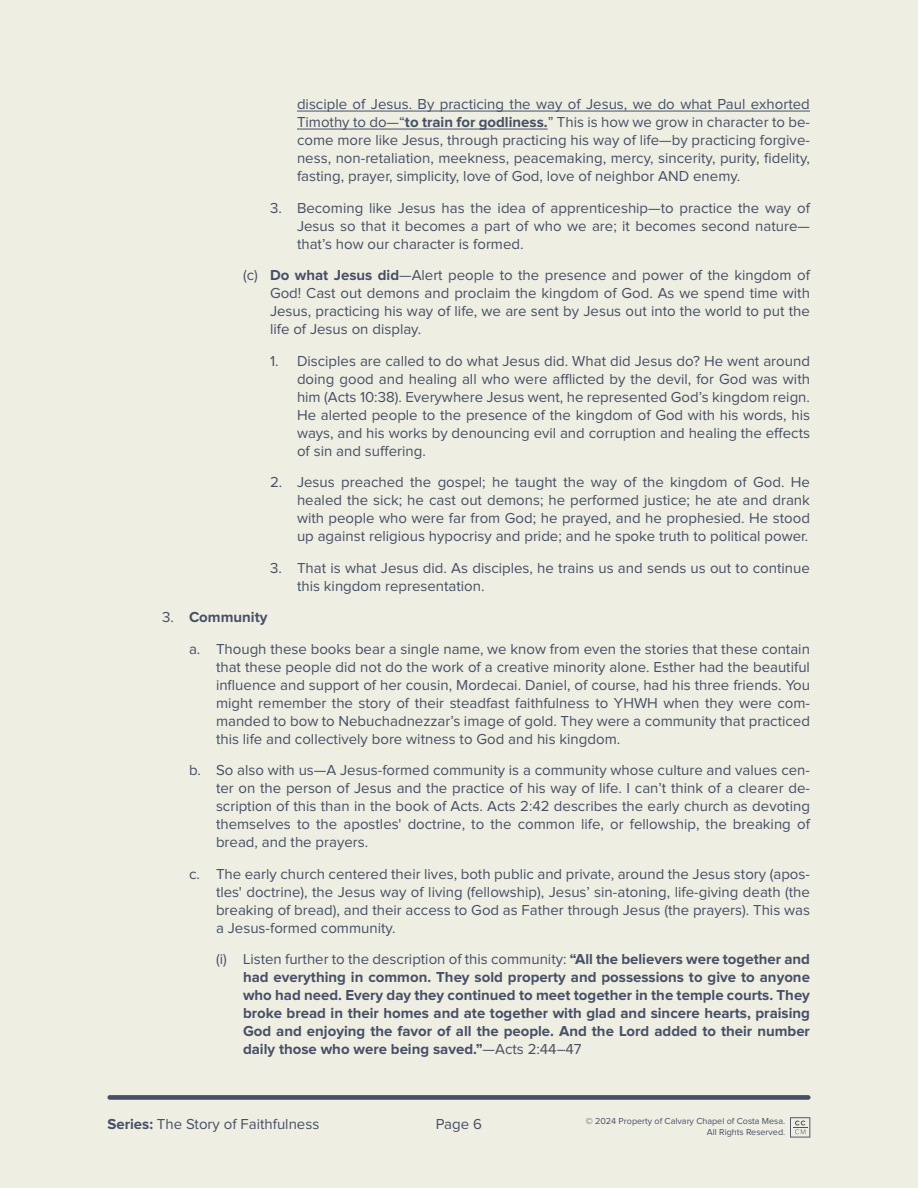
<style>
.page{position:relative;width:918px;height:1188px;background:#efeee3}
.page>*{position:absolute;margin:0;border:0;box-sizing:border-box;transform-origin:0 0}
.t1{font:15px/18px "Proxima Nova";color:#465066;text-align:justify}
.t2{font:700 15px/18px "Proxima Nova";color:#465066;text-align:justify}
.t3{font:15px "Proxima Nova";color:#475066}
.t4{font:9px/10.8px "Proxima Nova";color:#475066;text-align:right}
.s1{font-weight:700}
.s2{font-weight:400}
</style>
<div class="page">
<hr style="left:297px;top:111px;width:513px;height:1px;background:#465066">
<hr style="left:297px;top:129px;width:251px;height:1px;background:#465066">
<div style="left:107px;top:1095px;width:704px;height:5px;background:#475066;border-radius:2px"></div>
<svg style="left:790px;top:1117px;width:20px;height:21px"></svg>
<p class="t1" style="left:297px;top:95px;width:515px">disciple of Jesus. By practicing the way of Jesus, we do what Paul exhorted Timothy to do—“<span class="s1">to train for godliness.</span>” This is how we grow in character to be&shy;come more like Jesus, through practicing his way of life—by practicing forgive&shy;ness, non-retaliation, meekness, peacemaking, mercy, sincerity, purity, fidelity, fasting, prayer, simplicity, love of God, love of neighbor AND enemy.</p>
<p class="t1" style="left:297px;top:199px;width:515px;text-indent:-27px">3. Becoming like Jesus has the idea of apprenticeship—to practice the way of Jesus so that it becomes a part of who we are; it becomes second nature— that’s how our character is formed.</p>
<p class="t1" style="left:270px;top:266px;width:542px;text-indent:-27px">(c) <span class="s1">Do what Jesus did</span>—Alert people to the presence and power of the kingdom of God! Cast out demons and proclaim the kingdom of God. As we spend time with Jesus, practicing his way of life, we are sent by Jesus out into the world to put the life of Jesus on display.</p>
<p class="t1" style="left:297px;top:352px;width:515px;text-indent:-27px">1. Disciples are called to do what Jesus did. What did Jesus do? He went around doing good and healing all who were afflicted by the devil, for God was with him (Acts 10:38). Everywhere Jesus went, he represented God’s kingdom reign.<br>He alerted people to the presence of the kingdom of God with his words, his ways, and his works by denouncing evil and corruption and healing the effects of sin and suffering.</p>
<p class="t1" style="left:297px;top:473px;width:515px;text-indent:-27px">2. Jesus preached the gospel; he taught the way of the kingdom of God. He healed the sick; he cast out demons; he performed justice; he ate and drank with people who were far from God; he prayed, and he prophesied. He stood up against religious hypocrisy and pride; and he spoke truth to political power.</p>
<p class="t1" style="left:297px;top:559px;width:514px;text-indent:-27px">3. That is what Jesus did. As disciples, he trains us and sends us out to continue this kingdom representation.</p>
<p class="t1" style="left:189px;top:602px;width:622px;line-height:31.5px;text-indent:-27px">3. <span class="s1">Community<br></span>a. Though these books bear a single name, we know from even the stories that these contain</p>
<p class="t1" style="left:216px;top:658px;width:596px">that these people did not do the work of a creative minority alone. Esther had the beautiful influence and support of her cousin, Mordecai. Daniel, of course, had his three friends. You might remember the story of their steadfast faithfulness to YHWH when they were com&shy;manded to bow to Nebuchadnezzar’s image of gold. They were a community that practiced this life and collectively bore witness to God and his kingdom.</p>
<p class="t1" style="left:216px;top:761px;width:596px;text-indent:-27px">b. So also with us—A Jesus-formed community is a community whose culture and values cen&shy;ter on the person of Jesus and the practice of his way of life. I can’t think of a clearer de&shy;scription of this than in the book of Acts. Acts 2:42 describes the early church as devoting themselves to the apostles' doctrine, to the common life, or fellowship, the breaking of bread, and the prayers.</p>
<p class="t1" style="left:216px;top:865px;width:596px;text-indent:-27px">c. The early church centered their lives, both public and private, around the Jesus story (apos&shy;tles' doctrine), the Jesus way of living (fellowship), Jesus’ sin-atoning, life-giving death (the breaking of bread), and their access to God as Father through Jesus (the prayers). This was a Jesus-formed community.</p>
<p class="t2" style="left:243px;top:951px;width:569px;text-indent:-27px"><span class="s2">(i) Listen further to the description of this community:</span> “All the believers were together and had everything in common. They sold property and possessions to give to anyone who had need. Every day they continued to meet together in the temple courts. They broke bread in their homes and ate together with glad and sincere hearts, praising God and enjoying the favor of all the people. And the Lord added to their number daily those who were being saved.”<span class="s2">—Acts 2:44–47</span></p>
<p class="t3" style="left:107px;top:1116px;width:213px"><span class="s1">Series:</span> The Story of Faithfulness</p>
<p class="t4" style="left:586px;top:1116px;width:201px">© 2024 Property of Calvary Chapel of Costa Mesa.<br>All Rights Reserved.</p>
<p class="t3" style="left:436px;top:1116px;width:48px">Page 6</p>
</div>
